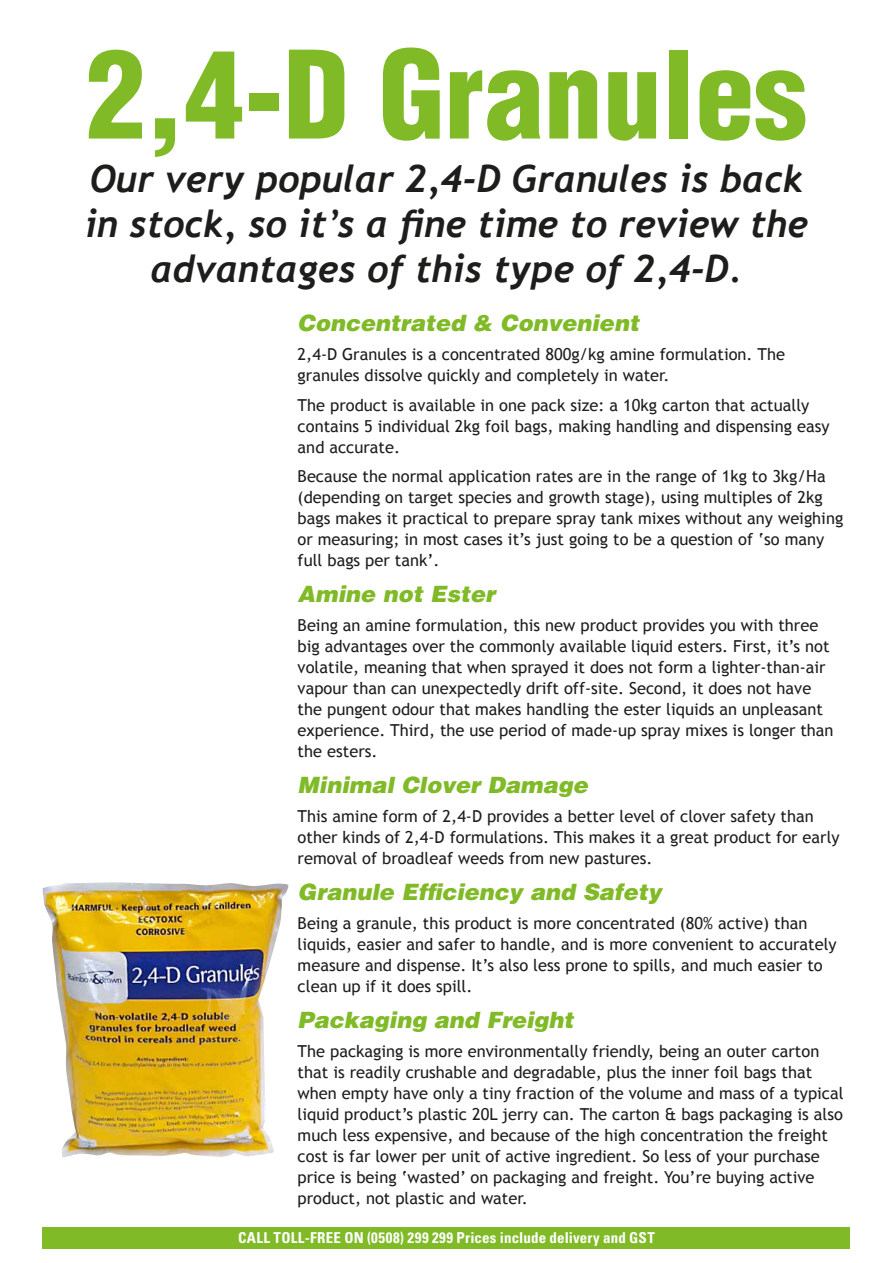
<style>
.page{position:relative;width:893px;height:1263px;background:#fff}
.page>*{position:absolute;margin:0;border:0;box-sizing:border-box;transform-origin:0 0}
.t1{font:900 condensed 118.5px "Helvetica";color:#80ba27}
.t2{font:italic 700 37.5px/45px "Trebuchet";color:#1d1d1b;text-align:center}
.t3{font:italic 900 22.5px "Helvetica";color:#80ba27}
.t4{font:16.5px/21px "Trebuchet MS";color:#1d1d1b}
.t5{font:700 condensed 15px "Univers";letter-spacing:.015em;color:#fff}
</style>
<div class="page">
<div style="left:43px;top:1227px;width:807px;height:22px;background:#80ba27"></div>
<img style="left:43px;top:882px;width:245px;height:276px">
<h1 class="t1" style="left:86px;top:21px;width:722px">2,4-D Granules</h1>
<h2 class="t2" style="left:85px;top:157px;width:725px">Our very popular 2,4-D Granules is back in stock, so it’s a fine time to review the advantages of this type of 2,4-D.</h2>
<h3 class="t3" style="left:298px;top:308px;width:343px">Concentrated &amp; Convenient</h3>
<p class="t4" style="left:298px;top:344px;width:489px">2,4-D Granules is a concentrated 800g/kg amine formulation. The granules dissolve quickly and completely in water.</p>
<p class="t4" style="left:298px;top:395px;width:533px">The product is available in one pack size: a 10kg carton that actually contains 5 individual 2kg foil bags, making handling and dispensing easy and accurate.</p>
<p class="t4" style="left:298px;top:466px;width:547px">Because the normal application rates are in the range of 1kg to 3kg/Ha (depending on target species and growth stage), using multiples of 2kg bags makes it practical to prepare spray tank mixes without any weighing or measuring; in most cases it’s just going to be a question of ‘so many full bags per tank’.</p>
<h3 class="t3" style="left:298px;top:579px;width:199px">Amine not Ester</h3>
<p class="t4" style="left:298px;top:615px;width:537px">Being an amine formulation, this new product provides you with three big advantages over the commonly available liquid esters. First, it’s not volatile, meaning that when sprayed it does not form a lighter-than-air vapour than can unexpectedly drift off-site. Second, it does not have the pungent odour that makes handling the ester liquids an unpleasant experience. Third, the use period of made-up spray mixes is longer than the esters.</p>
<h3 class="t3" style="left:298px;top:770px;width:292px">Minimal Clover Damage</h3>
<p class="t4" style="left:298px;top:806px;width:543px">This amine form of 2,4-D provides a better level of clover safety than other kinds of 2,4-D formulations. This makes it a great product for early removal of broadleaf weeds from new pastures.</p>
<h3 class="t3" style="left:298px;top:877px;width:365px">Granule Efficiency and Safety</h3>
<p class="t4" style="left:298px;top:913px;width:540px">Being a granule, this product is more concentrated (80% active) than liquids, easier and safer to handle, and is more convenient to accurately measure and dispense. It’s also less prone to spills, and much easier to clean up if it does spill.</p>
<h3 class="t3" style="left:298px;top:1005px;width:277px">Packaging and Freight</h3>
<p class="t4" style="left:298px;top:1041px;width:547px">The packaging is more environmentally friendly, being an outer carton that is readily crushable and degradable, plus the inner foil bags that when empty have only a tiny fraction of the volume and mass of a typical liquid product’s plastic 20L jerry can. The carton &amp; bags packaging is also much less expensive, and because of the high concentration the freight cost is far lower per unit of active ingredient. So less of your purchase price is being ‘wasted’ on packaging and freight. You’re buying active product, not plastic and water.</p>
<p class="t5" style="left:238px;top:1229px;width:418px">CALL TOLL-FREE ON (0508) 299 299 Prices include delivery and GST</p>
</div>
